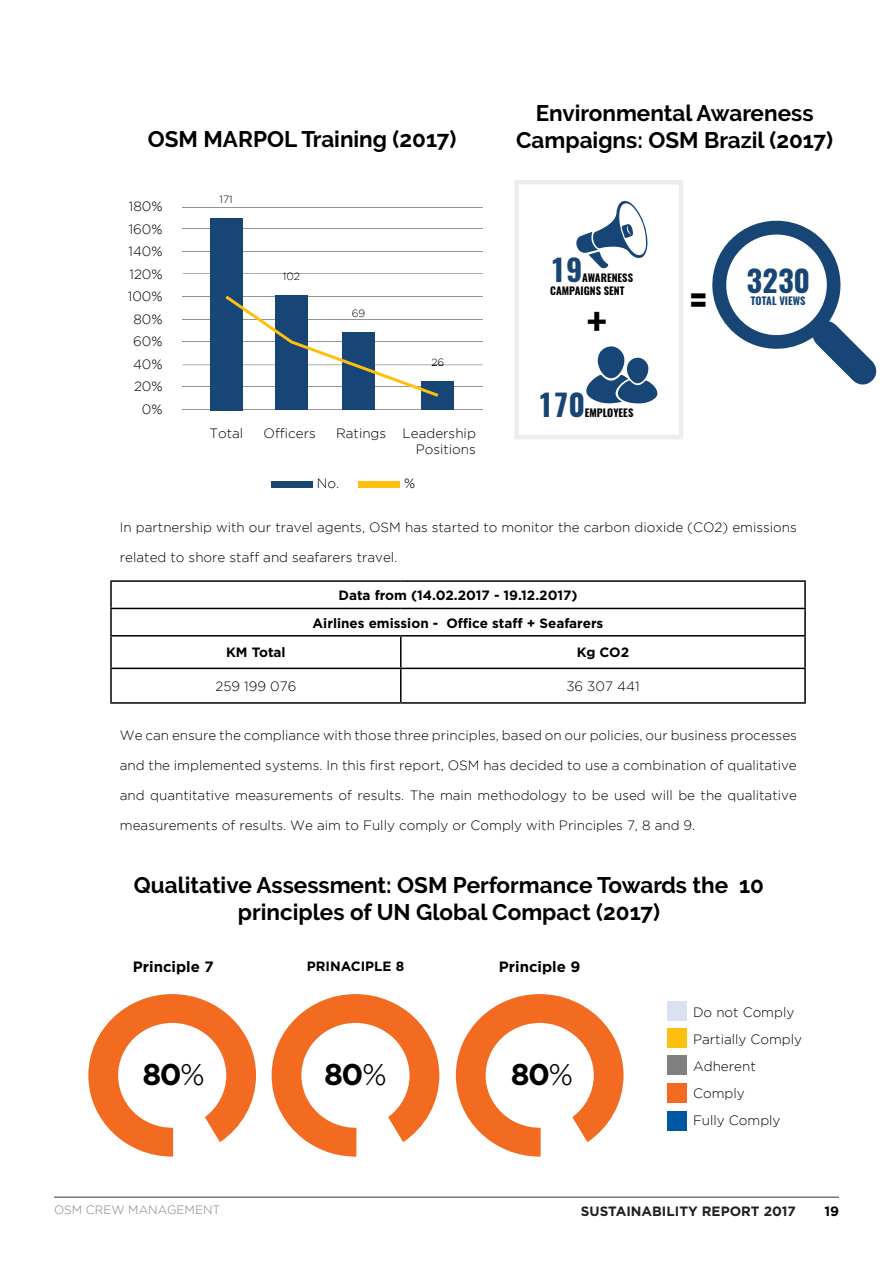
<style>
.page{position:relative;width:893px;height:1263px;background:#fff}
.page>*{position:absolute;margin:0;border:0;box-sizing:border-box;transform-origin:0 0}
.t1{font:700 45px "Oswald";color:#000}
.t2{font:700 30px "Oswald";color:#174575}
.t3{font:700 30px "Gotham";color:#000}
.t4{font:700 22.5px/27px "Raleway";color:#000;text-align:center}
.t5{font:700 15px "Gotham";color:#000}
.t6{font:300 13.5px/22.5px "Gotham";color:#000;text-align:right}
.t7{font:700 13.5px/27.3px "Gotham";color:#000;text-align:center}
.t8{font:700 13.5px "Gotham";color:#221f20}
.t9{font:300 12px "Gotham";color:#828180}
.t10{font:700 10.5px/12.6px "Oswald";color:#000}
.t11{font:300 10.5px "Gotham";color:#000}
.t12{font:700 10.5px "Oswald";color:#174575}
.s1{font-weight:300}
</style>
<div class="page">
<hr style="left:54px;top:1196px;width:785px;height:2px;background:#787878">
<hr style="left:183px;top:207px;width:300px;height:1px;background:#939597">
<hr style="left:183px;top:251px;width:300px;height:1px;background:#939597">
<hr style="left:183px;top:228px;width:300px;height:1px;background:#939597">
<hr style="left:299px;top:273px;width:184px;height:1px;background:#939597">
<hr style="left:183px;top:273px;width:100px;height:1px;background:#939597">
<svg style="left:283px;top:273px;width:16px;height:1px"></svg>
<hr style="left:183px;top:296px;width:300px;height:1px;background:#939597">
<hr style="left:183px;top:319px;width:300px;height:1px;background:#939597">
<hr style="left:183px;top:341px;width:300px;height:1px;background:#939597">
<hr style="left:444px;top:364px;width:39px;height:1px;background:#939597">
<hr style="left:183px;top:364px;width:249px;height:1px;background:#939597">
<hr style="left:183px;top:386px;width:300px;height:1px;background:#939597">
<hr style="left:183px;top:409px;width:300px;height:1px;background:#939597">
<div style="left:210px;top:218px;width:32px;height:192px;background:#174575"></div>
<div style="left:275px;top:295px;width:33px;height:114px;background:#174575"></div>
<div style="left:342px;top:332px;width:33px;height:78px;background:#174575"></div>
<div style="left:422px;top:381px;width:32px;height:29px;background:#174575"></div>
<svg style="left:225px;top:293px;width:219px;height:106px"></svg>
<div style="left:271px;top:482px;width:41px;height:6px;background:#174575"></div>
<div style="left:358px;top:482px;width:41px;height:6px;background:#fdc010"></div>
<div style="left:514px;top:180px;width:169px;height:259px;border:4px solid #eceded"></div>
<svg style="left:712px;top:220px;width:165px;height:165px"></svg>
<div style="left:726px;top:235px;width:101px;height:100px;background:#fff;border-radius:50%"></div>
<svg style="left:576px;top:200px;width:71px;height:69px"></svg>
<svg style="left:586px;top:346px;width:72px;height:58px"></svg>
<hr style="left:110px;top:580px;width:291px;height:2px;background:#000">
<hr style="left:110px;top:582px;width:2px;height:26px;background:#000">
<hr style="left:401px;top:580px;width:405px;height:2px;background:#000">
<hr style="left:804px;top:582px;width:2px;height:26px;background:#000">
<hr style="left:110px;top:608px;width:291px;height:1px;background:#000">
<hr style="left:110px;top:609px;width:2px;height:26px;background:#000">
<hr style="left:401px;top:608px;width:405px;height:1px;background:#000">
<hr style="left:804px;top:609px;width:2px;height:26px;background:#000">
<hr style="left:110px;top:635px;width:291px;height:1px;background:#000">
<hr style="left:110px;top:636px;width:2px;height:32px;background:#000">
<hr style="left:401px;top:635px;width:405px;height:1px;background:#000">
<hr style="left:400px;top:636px;width:2px;height:32px;background:#000">
<hr style="left:804px;top:636px;width:2px;height:32px;background:#000">
<hr style="left:110px;top:668px;width:291px;height:1px;background:#000">
<hr style="left:110px;top:669px;width:2px;height:33px;background:#000">
<hr style="left:401px;top:668px;width:405px;height:1px;background:#000">
<hr style="left:400px;top:669px;width:2px;height:33px;background:#000">
<hr style="left:804px;top:669px;width:2px;height:33px;background:#000">
<hr style="left:110px;top:702px;width:291px;height:2px;background:#000">
<hr style="left:401px;top:702px;width:405px;height:2px;background:#000">
<div style="left:667px;top:1001px;width:20px;height:19px;background:#d9e2f3"></div>
<div style="left:667px;top:1028px;width:20px;height:20px;background:#fdc010"></div>
<div style="left:667px;top:1055px;width:20px;height:20px;background:#808080"></div>
<div style="left:667px;top:1083px;width:20px;height:20px;background:#f36b21"></div>
<div style="left:667px;top:1111px;width:20px;height:20px;background:#0058a3"></div>
<svg style="left:88px;top:994px;width:168px;height:162px"></svg>
<svg style="left:272px;top:994px;width:167px;height:162px"></svg>
<svg style="left:456px;top:994px;width:167px;height:162px"></svg>
<h3 class="t4" style="left:148px;top:126px;width:310px">OSM MARPOL Training (2017)</h3>
<p class="t6" style="left:128px;top:195px;width:36px">180%<br>160%<br>140%<br>120%<br>100%<br>80%<br>60%<br>40%<br>20%<br>0%</p>
<p class="t11" style="left:220px;top:194px;width:15px">171</p>
<p class="t11" style="left:283px;top:271px;width:19px">102</p>
<p class="t11" style="left:352px;top:308px;width:15px">69</p>
<p class="t11" style="left:431px;top:356px;width:14px">26</p>
<p class="t6" style="left:209px;top:422px;width:35px">Total</p>
<p class="t6" style="left:264px;top:422px;width:54px">Officers</p>
<p class="t6" style="left:336px;top:425px;width:141px;line-height:16.2px">Ratings Leadership<br>Positions</p>
<p class="t6" style="left:317px;top:472px;width:24px">No.</p>
<p class="t6" style="left:404px;top:472px;width:13px">%</p>
<h3 class="t4" style="left:516px;top:100px;width:319px">Environmental Awareness<br>Campaigns: OSM Brazil (2017)</h3>
<h2 class="t2" style="left:550px;top:249px;width:33px">19</h2>
<p class="t10" style="left:550px;top:272px;width:84px;text-indent:32px">AWARENESS<br>CAMPAIGNS SENT</p>
<h1 class="t1" style="left:587px;top:290px;width:22px">+</h1>
<h2 class="t2" style="left:538px;top:384px;width:48px">170</h2>
<p class="t10" style="left:585px;top:407px;width:50px">EMPLOYEES</p>
<h1 class="t1" style="left:688px;top:268px;width:21px">=</h1>
<h2 class="t2" style="left:746px;top:260px;width:65px">3230</h2>
<p class="t12" style="left:751px;top:294px;width:56px">TOTAL VIEWS</p>
<p class="t6" style="left:120px;top:516px;width:678px">In partnership with our travel agents, OSM has started to monitor the carbon dioxide (CO2) emissions</p>
<p class="t6" style="left:120px;top:546px;width:279px">related to shore staff and seafarers travel.</p>
<p class="t7" style="left:313px;top:582px;width:292px">Data from (14.02.2017 - 19.12.2017)<br>Airlines emission - Office staff + Seafarers</p>
<p class="t7" style="left:226px;top:639px;width:61px">KM Total</p>
<p class="t7" style="left:577px;top:639px;width:54px">Kg CO2</p>
<p class="t6" style="left:215px;top:674px;width:82px">259 199 076</p>
<p class="t6" style="left:566px;top:674px;width:75px">36 307 441</p>
<p class="t6" style="left:120px;top:724px;width:678px">We can ensure the compliance with those three principles, based on our policies, our business processes</p>
<p class="t6" style="left:120px;top:754px;width:678px">and the implemented systems. In this first report, OSM has decided to use a combination of qualitative</p>
<p class="t6" style="left:120px;top:784px;width:678px">and quantitative measurements of results. The main methodology to be used will be the qualitative</p>
<p class="t6" style="left:120px;top:814px;width:577px">measurements of results. We aim to Fully comply or Comply with Principles 7, 8 and 9.</p>
<h3 class="t4" style="left:134px;top:871px;width:632px">Qualitative Assessment: OSM Performance Towards the 10 principles of UN Global Compact (2017)</h3>
<p class="t5" style="left:133px;top:957px;width:82px">Principle 7</p>
<p class="t5" style="left:499px;top:957px;width:83px">Principle 9</p>
<p class="t7" style="left:307px;top:952px;width:99px">PRINACIPLE 8</p>
<h2 class="t3" style="left:142px;top:1054px;width:64px">80<span class="s1">%</span></h2>
<h2 class="t3" style="left:324px;top:1054px;width:64px">80<span class="s1">%</span></h2>
<h2 class="t3" style="left:511px;top:1054px;width:64px">80<span class="s1">%</span></h2>
<p class="t6" style="left:693px;top:998px;width:111px;line-height:27px;text-align:left">Do not Comply<br>Partially Comply<br>Adherent<br>Comply<br>Fully Comply</p>
<p class="t9" style="left:54px;top:1203px;width:168px">OSM CREW MANAGEMENT</p>
<p class="t8" style="left:581px;top:1202px;width:217px">SUSTAINABILITY REPORT 2017</p>
<p class="t7" style="left:824px;top:1197px;width:16px">19</p>
</div>
